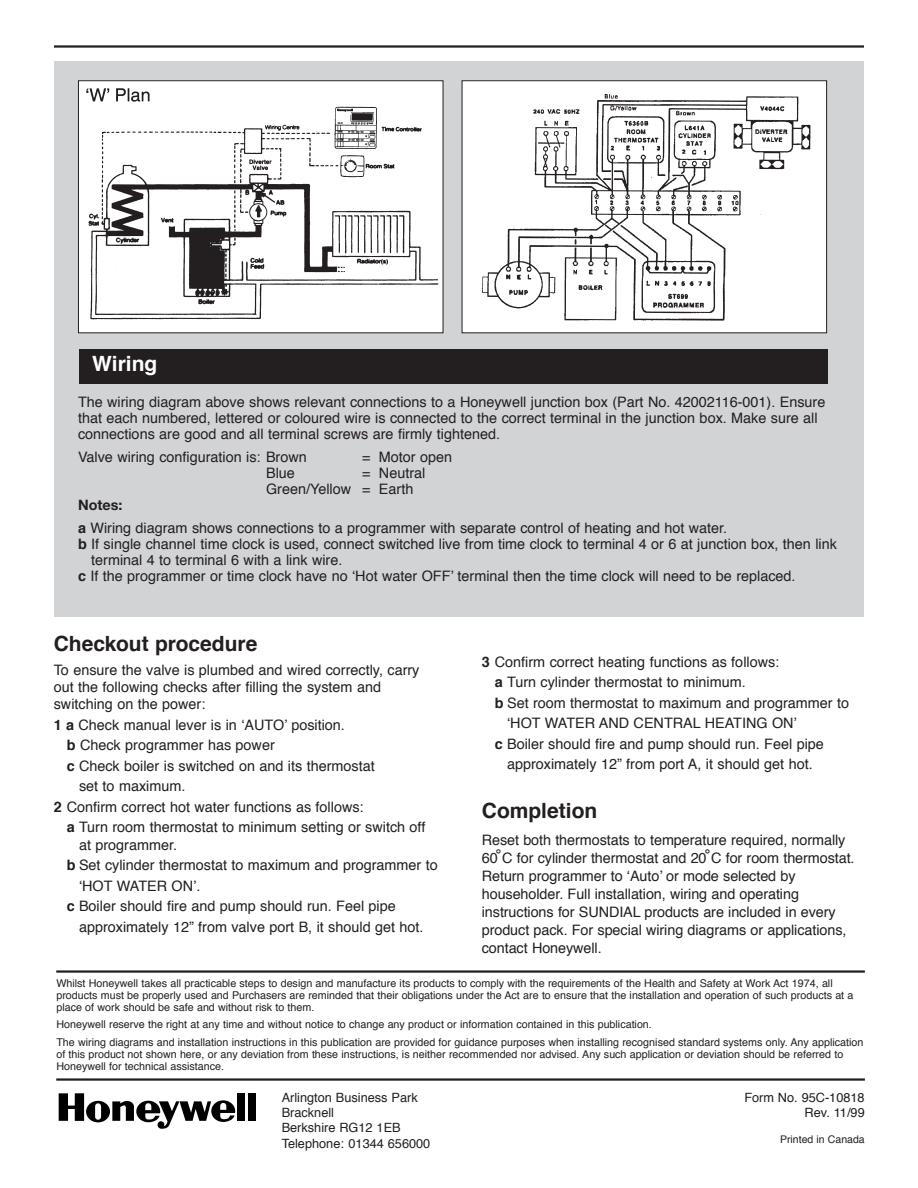
<style>
.page{position:relative;width:918px;height:1188px;background:#fff}
.page>*{position:absolute;margin:0;border:0;box-sizing:border-box;transform-origin:0 0}
.t1{font:700 21px "Helvetica";color:#231f20}
.t2{font:700 21px "Helvetica";color:#fff}
.t3{font:14.4px/18px "Helvetica";color:#231f20}
.t4{font:700 14.4px "Helvetica Neue";color:#231f20}
.t5{font:12.75px/15.3px "Helvetica";color:#231f20}
.t6{font:10.8px/12px "Helvetica";color:#231f20}
.t7{font:10.5px "Helvetica";color:#231f20}
.s1{font-weight:700}
.s2{font-size:21px}
</style>
<div class="page">
<div style="left:54px;top:61px;width:810px;height:555px;background:#d1d3d4"></div>
<div style="left:79px;top:349px;width:748px;height:34px;background:#231f20"></div>
<div style="left:78px;top:81px;width:365px;height:252px;background:#fff"></div>
<img style="left:86px;top:88px;width:353px;height:232px">
<div style="left:462px;top:81px;width:365px;height:252px;background:#fff"></div>
<img style="left:481px;top:94px;width:330px;height:227px">
<hr style="left:54px;top:45px;width:810px;height:3px;background:#231f20">
<hr style="left:56px;top:970px;width:809px;height:3px;background:#231f20">
<hr style="left:56px;top:1078px;width:809px;height:3px;background:#231f20">
<svg style="left:59px;top:1093px;width:176px;height:36px"></svg>
<div style="left:237px;top:1093px;width:8px;height:28px;background:#000"></div>
<div style="left:248px;top:1093px;width:8px;height:28px;background:#000"></div>
<h1 class="t2" style="left:92px;top:355px;width:67px">Wiring</h1>
<p class="t3" style="left:78px;top:395px;width:749px;line-height:15.9px">The wiring diagram above shows relevant connections to a Honeywell junction box (Part No. 42002116-001). Ensure that each numbered, lettered or coloured wire is connected to the correct terminal in the junction box. Make sure all connections are good and all terminal screws are firmly tightened.</p>
<p class="t3" style="left:78px;top:449px;width:230px">Valve wiring configuration is: Brown</p>
<p class="t3" style="left:362px;top:449px;width:92px">= Motor open</p>
<p class="t3" style="left:266px;top:465px;width:30px">Blue</p>
<p class="t3" style="left:266px;top:466px;width:161px;line-height:15.9px;text-indent:96px">= Neutral<br>Green/Yellow = Earth</p>
<p class="t4" style="left:78px;top:499px;width:46px">Notes:</p>
<p class="t3" style="left:78px;top:520px;width:651px"><span class="s1">a</span> Wiring diagram shows connections to a programmer with separate control of heating and hot water.</p>
<p class="t3" style="left:78px;top:536px;width:760px"><span class="s1">b</span> If single channel time clock is used, connect switched live from time clock to terminal 4 or 6 at junction box, then link</p>
<p class="t3" style="left:91px;top:552px;width:253px">terminal 4 to terminal 6 with a link wire.</p>
<p class="t3" style="left:78px;top:568px;width:719px"><span class="s1">c</span> If the programmer or time clock have no ‘Hot water OFF’ terminal then the time clock will need to be replaced.</p>
<h1 class="t1" style="left:54px;top:635px;width:205px">Checkout procedure</h1>
<p class="t3" style="left:54px;top:662px;width:367px;line-height:17.2px">To ensure the valve is plumbed and wired correctly, carry out the following checks after filling the system and switching on the power:</p>
<p class="t3" style="left:54px;top:717px;width:293px"><span class="s1">1 a</span> Check manual lever is in ‘AUTO’ position.</p>
<p class="t3" style="left:67px;top:737px;width:209px"><span class="s1">b</span> Check programmer has power</p>
<p class="t3" style="left:67px;top:758px;width:309px"><span class="s1">c</span> Check boiler is switched on and its thermostat</p>
<p class="t3" style="left:79px;top:778px;width:108px">set to maximum.</p>
<p class="t3" style="left:54px;top:799px;width:311px"><span class="s1">2</span> Confirm correct hot water functions as follows:</p>
<p class="t3" style="left:67px;top:819px;width:360px"><span class="s1">a</span> Turn room thermostat to minimum setting or switch off</p>
<p class="t3" style="left:79px;top:837px;width:99px">at programmer.</p>
<p class="t3" style="left:67px;top:857px;width:372px"><span class="s1">b</span> Set cylinder thermostat to maximum and programmer to</p>
<p class="t3" style="left:79px;top:878px;width:123px">‘HOT WATER ON’.</p>
<p class="t3" style="left:67px;top:898px;width:331px"><span class="s1">c</span> Boiler should fire and pump should run. Feel pipe</p>
<p class="t3" style="left:79px;top:919px;width:346px">approximately 12” from valve port B, it should get hot.</p>
<p class="t3" style="left:482px;top:654px;width:299px"><span class="s1">3</span> Confirm correct heating functions as follows:</p>
<p class="t3" style="left:495px;top:674px;width:252px"><span class="s1">a</span> Turn cylinder thermostat to minimum.</p>
<p class="t3" style="left:495px;top:695px;width:356px"><span class="s1">b</span> Set room thermostat to maximum and programmer to</p>
<p class="t3" style="left:507px;top:715px;width:291px">‘HOT WATER AND CENTRAL HEATING ON’</p>
<p class="t3" style="left:495px;top:736px;width:331px"><span class="s1">c</span> Boiler should fire and pump should run. Feel pipe</p>
<p class="t3" style="left:507px;top:756px;width:307px">approximately 12” from port A, it should get hot.</p>
<h1 class="t1" style="left:482px;top:802px;width:117px">Completion</h1>
<p class="t3" style="left:482px;top:832px;width:374px">Reset both thermostats to temperature required, normally 60<span class="s2">˚</span>C for cylinder thermostat and 20<span class="s2">˚</span>C for room thermostat.<br>Return programmer to ‘Auto’ or mode selected by householder. Full installation, wiring and operating instructions for SUNDIAL products are included in every product pack. For special wiring diagrams or applications, contact Honeywell.</p>
<p class="t6" style="left:56px;top:978px;width:799px">Whilst Honeywell takes all practicable steps to design and manufacture its products to comply with the requirements of the Health and Safety at Work Act 1974, all products must be properly used and Purchasers are reminded that their obligations under the Act are to ensure that the installation and operation of such products at a place of work should be safe and without risk to them.</p>
<p class="t6" style="left:56px;top:1016px;width:808px;line-height:18.5px">Honeywell reserve the right at any time and without notice to change any product or information contained in this publication.<br>The wiring diagrams and installation instructions in this publication are provided for guidance purposes when installing recognised standard systems only. Any application</p>
<p class="t6" style="left:56px;top:1049px;width:788px">of this product not shown here, or any deviation from these instructions, is neither recommended nor advised. Any such application or deviation should be referred to<br>Honeywell for technical assistance.</p>
<p class="t5" style="left:282px;top:1091px;width:150px">Arlington Business Park<br>Bracknell<br>Berkshire RG12 1EB<br>Telephone: 01344 656000</p>
<p class="t5" style="left:744px;top:1091px;width:122px;text-align:right">Form No. 95C-10818<br>Rev. 11/99</p>
<p class="t7" style="left:780px;top:1135px;width:86px">Printed in Canada</p>
</div>
